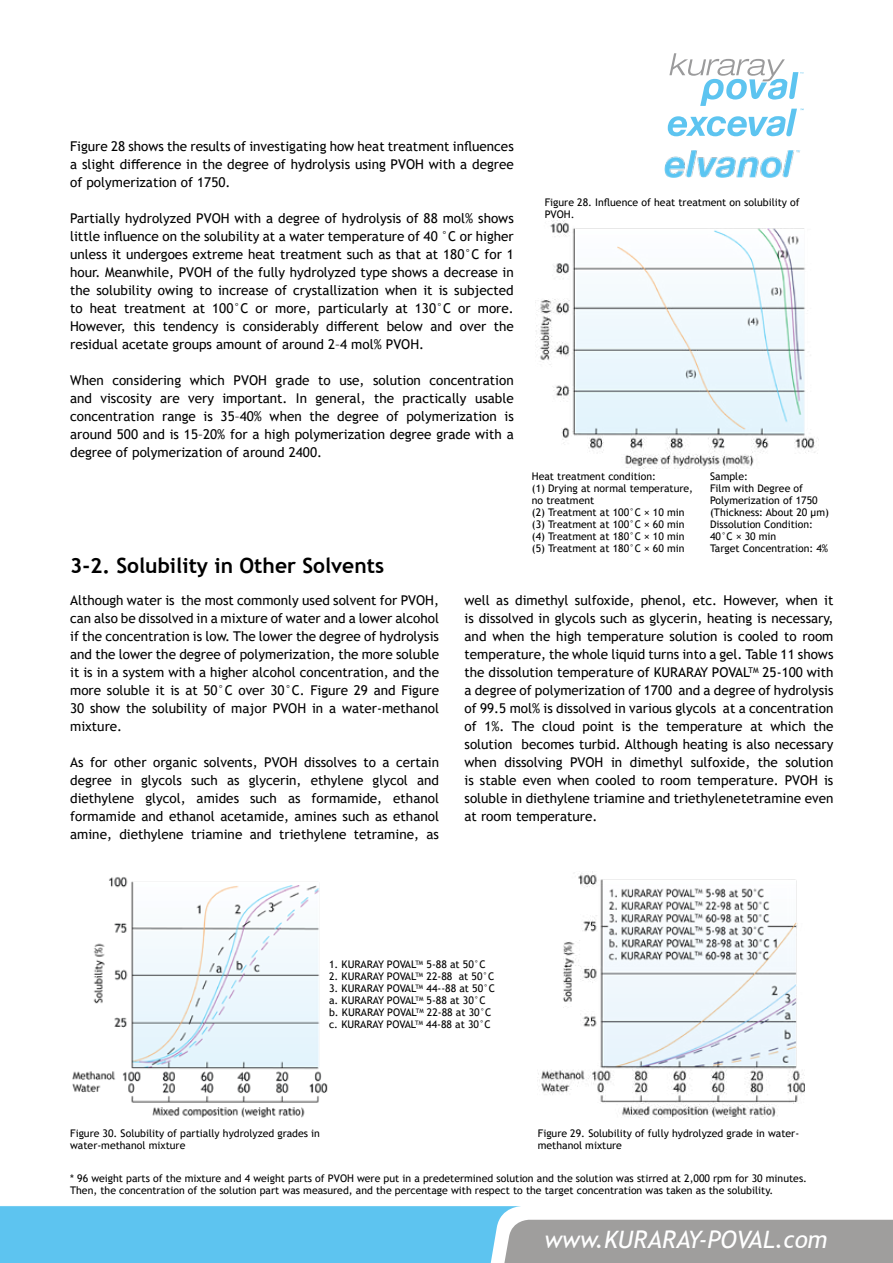
<style>
.page{position:relative;width:893px;height:1263px;background:#fff}
.page>*{position:absolute;margin:0;border:0;box-sizing:border-box;transform-origin:0 0}
.t1{font:italic 24px "Trebuchet MS";color:#fff}
.t2{font:700 21px "Trebuchet MS";color:#000}
.t3{font:13.5px/18px "Trebuchet MS";color:#000;text-align:justify}
.t4{font:10.5px/12px "Trebuchet MS";color:#000}
</style>
<div class="page">
<svg style="left:0;top:1206px;width:893px;height:57px;background:#85bed6"></svg>
<svg style="left:668px;top:53px;width:136px;height:83px"></svg>
<img style="left:665px;top:150px;width:135px;height:28px">
<img style="left:538px;top:871px;width:267px;height:247px">
<img style="left:535px;top:221px;width:283px;height:248px">
<img style="left:72px;top:877px;width:256px;height:241px">
<p class="t3" style="left:70px;top:137px;width:445px">Figure 28 shows the results of investigating how heat treatment influences a slight difference in the degree of hydrolysis using PVOH with a degree of polymerization of 1750.</p>
<p class="t3" style="left:70px;top:209px;width:445px">Partially hydrolyzed PVOH with a degree of hydrolysis of 88 mol% shows little influence on the solubility at a water temperature of 40 °C or higher unless it undergoes extreme heat treatment such as that at 180°C for 1 hour. Meanwhile, PVOH of the fully hydrolyzed type shows a decrease in the solubility owing to increase of crystallization when it is subjected to heat treatment at 100°C or more, particularly at 130°C or more.<br>However, this tendency is considerably different below and over the residual acetate groups amount of around 2–4 mol% PVOH.</p>
<p class="t3" style="left:70px;top:371px;width:445px">When considering which PVOH grade to use, solution concentration and viscosity are very important. In general, the practically usable concentration range is 35–40% when the degree of polymerization is around 500 and is 15–20% for a high polymerization degree grade with a degree of polymerization of around 2400.</p>
<h2 class="t2" style="left:70px;top:553px;width:315px">3-2. Solubility in Other Solvents</h2>
<p class="t4" style="left:545px;top:196px;width:257px">Figure 28. Influence of heat treatment on solubility of<br>PVOH.</p>
<p class="t4" style="left:532px;top:470px;width:163px">Heat treatment condition:<br>(1) Drying at normal temperature, no treatment<br>(2) Treatment at 100°C × 10 min (3) Treatment at 100°C × 60 min (4) Treatment at 180°C × 10 min (5) Treatment at 180°C × 60 min</p>
<p class="t4" style="left:710px;top:470px;width:120px">Sample:<br>Film with Degree of<br>Polymerization of 1750 (Thickness: About 20 μm)<br>Dissolution Condition:<br>40°C × 30 min<br>Target Concentration: 4%</p>
<p class="t3" style="left:70px;top:591px;width:370px">Although water is the most commonly used solvent for PVOH, can also be dissolved in a mixture of water and a lower alcohol if the concentration is low. The lower the degree of hydrolysis and the lower the degree of polymerization, the more soluble it is in a system with a higher alcohol concentration, and the more soluble it is at 50°C over 30°C. Figure 29 and Figure 30 show the solubility of major PVOH in a water-methanol mixture.</p>
<p class="t3" style="left:70px;top:753px;width:370px">As for other organic solvents, PVOH dissolves to a certain degree in glycols such as glycerin, ethylene glycol and diethylene glycol, amides such as formamide, ethanol formamide and ethanol acetamide, amines such as ethanol amine, diethylene triamine and triethylene tetramine, as</p>
<p class="t3" style="left:465px;top:591px;width:370px">well as dimethyl sulfoxide, phenol, etc. However, when it is dissolved in glycols such as glycerin, heating is necessary, and when the high temperature solution is cooled to room temperature, the whole liquid turns into a gel. Table 11 shows the dissolution temperature of KURARAY POVAL<sup>TM</sup> 25-100 with a degree of polymerization of 1700 and a degree of hydrolysis of 99.5 mol% is dissolved in various glycols at a concentration of 1%. The cloud point is the temperature at which the solution becomes turbid. Although heating is also necessary when dissolving PVOH in dimethyl sulfoxide, the solution is stable even when cooled to room temperature. PVOH is soluble in diethylene triamine and triethylenetetramine even at room temperature.</p>
<p class="t4" style="left:329px;top:958px;width:158px">1. KURARAY POVAL<sup>TM</sup> 5-88 at 50°C</p>
<p class="t4" style="left:329px;top:970px;width:167px">2. KURARAY POVAL<sup>TM</sup> 22-88 at 50°C</p>
<p class="t4" style="left:329px;top:982px;width:167px">3. KURARAY POVAL<sup>TM</sup> 44--88 at 50°C a. KURARAY POVAL<sup>TM</sup> 5-88 at 30°C b. KURARAY POVAL<sup>TM</sup> 22-88 at 30°C c. KURARAY POVAL<sup>TM</sup> 44-88 at 30°C</p>
<p class="t4" style="left:70px;top:1127px;width:251px">Figure 30. Solubility of partially hydrolyzed grades in water-methanol mixture</p>
<p class="t4" style="left:538px;top:1127px;width:263px">Figure 29. Solubility of fully hydrolyzed grade in water&shy;methanol mixture</p>
<p class="t4" style="left:70px;top:1172px;width:738px">* 96 weight parts of the mixture and 4 weight parts of PVOH were put in a predetermined solution and the solution was stirred at 2,000 rpm for 30 minutes.<br>Then, the concentration of the solution part was measured, and the percentage with respect to the target concentration was taken as the solubility.</p>
<h1 class="t1" style="left:544px;top:1225px;width:285px">www.KURARAY-POVAL.com</h1>
</div>
